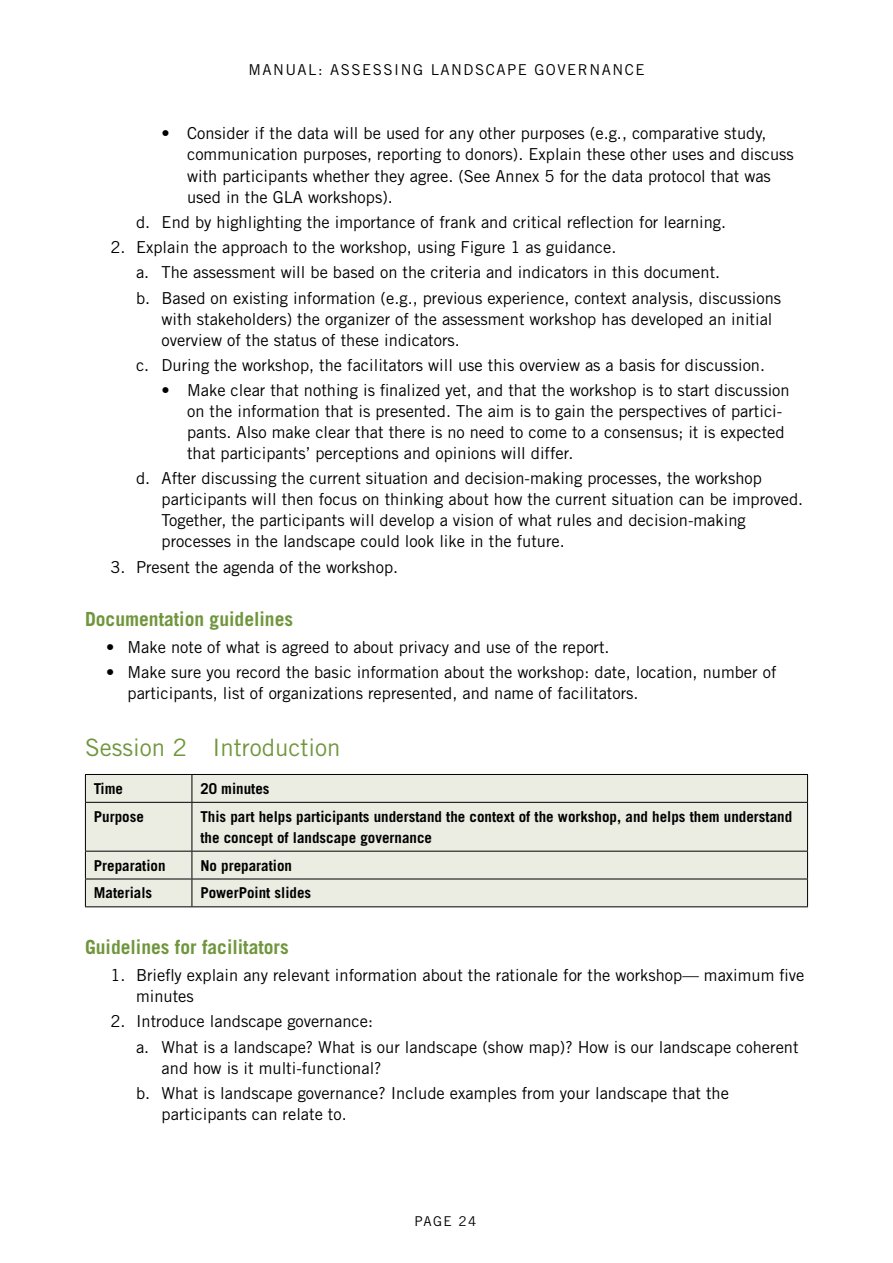
<style>
.page{position:relative;width:893px;height:1263px;background:#fff}
.page>*{position:absolute;margin:0;border:0;box-sizing:border-box;transform-origin:0 0}
.t1{font:24px "Trade Gothic LT Std";color:#70963d}
.t2{font:700 19.5px "Trade Gothic LT Std";color:#70963d}
.t3{font:16.5px/21px "Trade Gothic LT Std";color:#000}
.t4{font:700 15px/21px "Trade Gothic LT Std";color:#000}
.t5{font:15px "Trade Gothic LT Std";letter-spacing:.1em;color:#000}
.t6{font:13.5px "Trade Gothic LT Std";color:#000}
</style>
<div class="page">
<div style="left:86px;top:775px;width:721px;height:131px;background:#ebede2"></div>
<svg style="left:192px;top:775px;width:1px;height:27px"></svg>
<hr style="left:85px;top:802px;width:107px;height:1px;background:#000">
<hr style="left:192px;top:802px;width:616px;height:1px;background:#000">
<hr style="left:192px;top:803px;width:1px;height:48px;background:#000">
<hr style="left:85px;top:851px;width:107px;height:1px;background:#000">
<hr style="left:192px;top:851px;width:616px;height:1px;background:#000">
<hr style="left:85px;top:879px;width:107px;height:1px;background:#000">
<hr style="left:192px;top:879px;width:616px;height:1px;background:#000">
<svg style="left:192px;top:851px;width:1px;height:55px"></svg>
<hr style="left:85px;top:774px;width:107px;height:1px;background:#000">
<svg style="left:85px;top:775px;width:1px;height:27px"></svg>
<hr style="left:192px;top:774px;width:616px;height:1px;background:#000">
<svg style="left:807px;top:775px;width:1px;height:27px"></svg>
<hr style="left:85px;top:803px;width:1px;height:48px;background:#000">
<hr style="left:807px;top:803px;width:1px;height:48px;background:#000">
<svg style="left:85px;top:851px;width:1px;height:55px"></svg>
<svg style="left:807px;top:851px;width:1px;height:55px"></svg>
<hr style="left:85px;top:906px;width:107px;height:1px;background:#000">
<hr style="left:192px;top:906px;width:616px;height:1px;background:#000">
<p class="t5" style="left:248px;top:60px;width:398px">Manual: Assessing landscape governance</p>
<p class="t3" style="left:187px;top:123px;width:608px;text-indent:-26px">• Consider if the data will be used for any other purposes (e.g., comparative study, communication purposes, reporting to donors). Explain these other uses and discuss with participants whether they agree. (See Annex 5 for the data protocol that was used in the GLA workshops).</p>
<p class="t3" style="left:136px;top:211px;width:592px">d. End by highlighting the importance of frank and critical reflection for learning.</p>
<p class="t3" style="left:136px;top:234px;width:647px;line-height:25.2px;text-indent:-26px">2. Explain the approach to the workshop, using Figure 1 as guidance.<br>a. The assessment will be based on the criteria and indicators in this document.<br>b. Based on existing information (e.g., previous experience, context analysis, discussions</p>
<p class="t3" style="left:162px;top:308px;width:612px">with stakeholders) the organizer of the assessment workshop has developed an initial overview of the status of these indicators.</p>
<p class="t3" style="left:136px;top:354px;width:630px">c. During the workshop, the facilitators will use this overview as a basis for discussion.</p>
<p class="t3" style="left:187px;top:379px;width:604px;text-indent:-26px">• Make clear that nothing is finalized yet, and that the workshop is to start discussion on the information that is presented. The aim is to gain the perspectives of partici&shy;pants. Also make clear that there is no need to come to a consensus; it is expected that participants’ perceptions and opinions will differ.</p>
<p class="t3" style="left:162px;top:468px;width:643px;text-indent:-26px">d. After discussing the current situation and decision-making processes, the workshop participants will then focus on thinking about how the current situation can be improved.<br>Together, the participants will develop a vision of what rules and decision-making processes in the landscape could look like in the future.</p>
<p class="t3" style="left:111px;top:556px;width:289px">3. Present the agenda of the workshop.</p>
<p class="t2" style="left:85px;top:607px;width:210px">Documentation guidelines</p>
<p class="t3" style="left:106px;top:636px;width:505px">• Make note of what is agreed to about privacy and use of the report.</p>
<p class="t3" style="left:128px;top:661px;width:650px;text-indent:-21px">• Make sure you record the basic information about the workshop: date, location, number of participants, list of organizations represented, and name of facilitators.</p>
<h1 class="t1" style="left:85px;top:733px;width:257px">Session 2 Introduction</h1>
<p class="t4" style="left:94px;top:778px;width:31px">Time</p>
<p class="t4" style="left:200px;top:778px;width:71px">20 minutes</p>
<p class="t4" style="left:94px;top:805px;width:51px">Purpose</p>
<p class="t4" style="left:200px;top:805px;width:593px">This part helps participants understand the context of the workshop, and helps them understand the concept of landscape governance</p>
<p class="t4" style="left:94px;top:854px;width:73px">Preparation</p>
<p class="t4" style="left:200px;top:854px;width:93px">No preparation</p>
<p class="t4" style="left:94px;top:882px;width:60px">Materials</p>
<p class="t4" style="left:200px;top:882px;width:112px">PowerPoint slides</p>
<p class="t2" style="left:85px;top:935px;width:205px">Guidelines for facilitators</p>
<p class="t3" style="left:136px;top:965px;width:670px;text-indent:-26px">1. Briefly explain any relevant information about the rationale for the workshop— maximum five minutes</p>
<p class="t3" style="left:136px;top:1009px;width:664px;line-height:25.2px;text-indent:-26px">2. Introduce landscape governance:<br>a. What is a landscape? What is our landscape (show map)? How is our landscape coherent</p>
<p class="t3" style="left:136px;top:1055px;width:594px;line-height:25.2px;text-indent:26px">and how is it multi-functional?<br>b. What is landscape governance? Include examples from your landscape that the</p>
<p class="t3" style="left:162px;top:1103px;width:187px">participants can relate to.</p>
<p class="t6" style="left:415px;top:1213px;width:63px">PAge 24</p>
</div>
